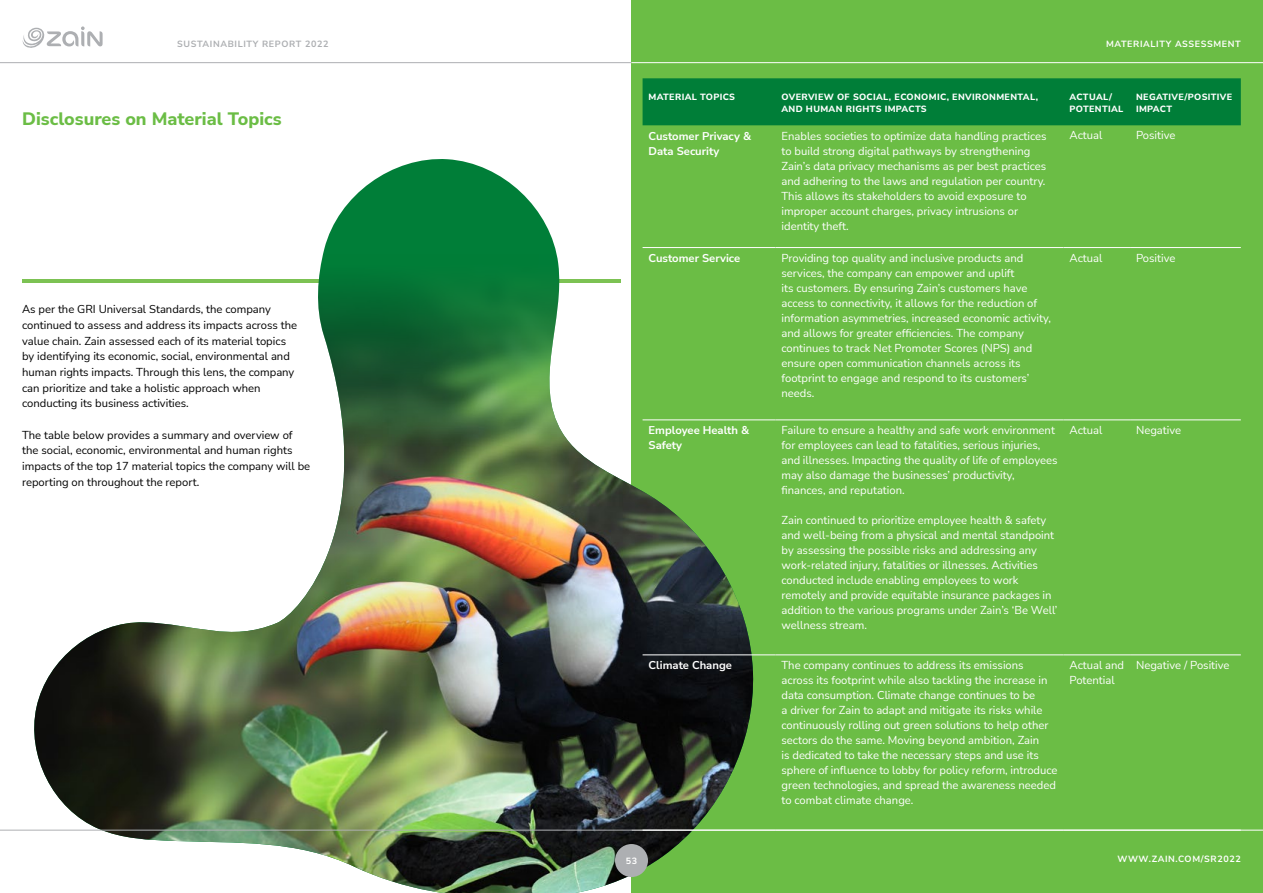
<style>
.page{position:relative;width:1263px;height:893px;background:#fff}
.page>*{position:absolute;margin:0;border:0;box-sizing:border-box;transform-origin:0 0}
.t1{font:800 18px "Nunito Sans";color:#6bbd45}
.t2{font:11.25px/15px "Nunito Sans";color:#fff}
.t3{font:11.25px/15.6px "Nunito Sans";color:#000}
.t4{font:700 11.25px/15px "Nunito Sans";color:#fff}
.t5{font:800 9px/12px "Nunito Sans";letter-spacing:.04em;color:#fff}
.t6{font:700 9px "Nunito Sans";letter-spacing:.07em;color:#fff}
.t7{font:700 9px "Nunito Sans";letter-spacing:.07em;color:#adafb2}
</style>
<div class="page">
<div style="left:631px;top:0;width:632px;height:893px;background:#6bbd45"></div>
<hr style="left:22px;top:279px;width:598px;height:3px;background:#7cc253">
<svg style="left:26px;top:159px;width:531px;height:671px"></svg>
<img style="left:33px;top:254px;width:722px;height:639px">
<div style="left:642px;top:78px;width:599px;height:47px;background:#007e38"></div>
<hr style="left:642px;top:247px;width:133px;height:1px;background:#fff">
<hr style="left:775px;top:247px;width:288px;height:1px;background:#fff">
<hr style="left:1063px;top:247px;width:67px;height:1px;background:#fff">
<hr style="left:1130px;top:247px;width:111px;height:1px;background:#fff">
<hr style="left:642px;top:420px;width:133px;height:1px;background:#fff">
<hr style="left:775px;top:420px;width:288px;height:1px;background:#fff">
<hr style="left:1063px;top:420px;width:67px;height:1px;background:#fff">
<hr style="left:1130px;top:420px;width:111px;height:1px;background:#fff">
<hr style="left:642px;top:655px;width:133px;height:1px;background:#fff">
<hr style="left:775px;top:655px;width:288px;height:1px;background:#fff">
<hr style="left:1063px;top:655px;width:67px;height:1px;background:#fff">
<hr style="left:1130px;top:655px;width:111px;height:1px;background:#fff">
<div style="left:615px;top:844px;width:33px;height:33px;background:#adafb2;border-radius:50%"></div>
<hr style="left:0;top:62px;width:631px;height:1px;background:#adafb2">
<hr style="left:0;top:830px;width:631px;height:1px;background:#adafb2">
<svg style="left:22px;top:26px;width:81px;height:22px"></svg>
<hr style="left:631px;top:62px;width:632px;height:1px;background:#fff">
<hr style="left:631px;top:830px;width:632px;height:1px;background:#fff">
<p class="t7" style="left:177px;top:38px;width:153px">SUSTAINABILITY REPORT 2022</p>
<p class="t6" style="left:1106px;top:38px;width:136px">MATERIALITY ASSESSMENT</p>
<h1 class="t1" style="left:22px;top:106px;width:261px">Disclosures on Material Topics</h1>
<p class="t3" style="left:22px;top:301px;width:276px">As per the GRI Universal Standards, the company continued to assess and address its impacts across the value chain. Zain assessed each of its material topics by identifying its economic, social, environmental and human rights impacts. Through this lens, the company can prioritize and take a holistic approach when conducting its business activities.</p>
<p class="t3" style="left:22px;top:426px;width:290px">The table below provides a summary and overview of the social, economic, environmental and human rights impacts of the top 17 material topics the company will be reporting on throughout the report.</p>
<p class="t5" style="left:648px;top:91px;width:88px">MATERIAL TOPICS</p>
<p class="t5" style="left:781px;top:91px;width:258px">OVERVIEW OF SOCIAL, ECONOMIC, ENVIRONMENTAL,<br>AND HUMAN RIGHTS IMPACTS</p>
<p class="t5" style="left:1069px;top:91px;width:55px">ACTUAL/<br>POTENTIAL</p>
<p class="t5" style="left:1136px;top:91px;width:98px">NEGATIVE/POSITIVE<br>IMPACT</p>
<p class="t4" style="left:648px;top:128px;width:104px">Customer Privacy &amp;<br>Data Security</p>
<p class="t2" style="left:781px;top:128px;width:267px">Enables societies to optimize data handling practices to build strong digital pathways by strengthening Zain’s data privacy mechanisms as per best practices and adhering to the laws and regulation per country.<br>This allows its stakeholders to avoid exposure to improper account charges, privacy intrusions or identity theft.</p>
<p class="t2" style="left:1069px;top:128px;width:34px">Actual</p>
<p class="t2" style="left:1136px;top:128px;width:41px">Positive</p>
<p class="t4" style="left:648px;top:250px;width:93px">Customer Service</p>
<p class="t2" style="left:781px;top:250px;width:271px">Providing top quality and inclusive products and services, the company can empower and uplift<br>its customers. By ensuring Zain’s customers have access to connectivity, it allows for the reduction of information asymmetries, increased economic activity, and allows for greater efficiencies. The company continues to track Net Promoter Scores (NPS) and ensure open communication channels across its footprint to engage and respond to its customers’ needs.</p>
<p class="t2" style="left:1069px;top:250px;width:34px">Actual</p>
<p class="t2" style="left:1136px;top:250px;width:41px">Positive</p>
<p class="t4" style="left:648px;top:422px;width:102px">Employee Health &amp;<br>Safety</p>
<p class="t2" style="left:781px;top:422px;width:278px">Failure to ensure a healthy and safe work environment for employees can lead to fatalities, serious injuries, and illnesses. Impacting the quality of life of employees may also damage the businesses’ productivity, finances, and reputation.</p>
<p class="t2" style="left:781px;top:512px;width:277px">Zain continued to prioritize employee health &amp; safety and well-being from a physical and mental standpoint by assessing the possible risks and addressing any work-related injury, fatalities or illnesses. Activities conducted include enabling employees to work remotely and provide equitable insurance packages in addition to the various programs under Zain’s ‘Be Well’ wellness stream.</p>
<p class="t2" style="left:1069px;top:422px;width:34px">Actual</p>
<p class="t2" style="left:1136px;top:422px;width:47px">Negative</p>
<p class="t4" style="left:648px;top:657px;width:85px">Climate Change</p>
<p class="t2" style="left:781px;top:657px;width:278px">The company continues to address its emissions across its footprint while also tackling the increase in data consumption. Climate change continues to be<br>a driver for Zain to adapt and mitigate its risks while continuously rolling out green solutions to help other sectors do the same. Moving beyond ambition, Zain<br>is dedicated to take the necessary steps and use its sphere of influence to lobby for policy reform, introduce green technologies, and spread the awareness needed to combat climate change.</p>
<p class="t2" style="left:1069px;top:657px;width:56px">Actual and<br>Potential</p>
<p class="t2" style="left:1136px;top:657px;width:95px">Negative / Positive</p>
<p class="t6" style="left:626px;top:854px;width:13px">53</p>
<p class="t6" style="left:1117px;top:852px;width:125px">WWW.ZAIN.COM/SR2022</p>
</div>
